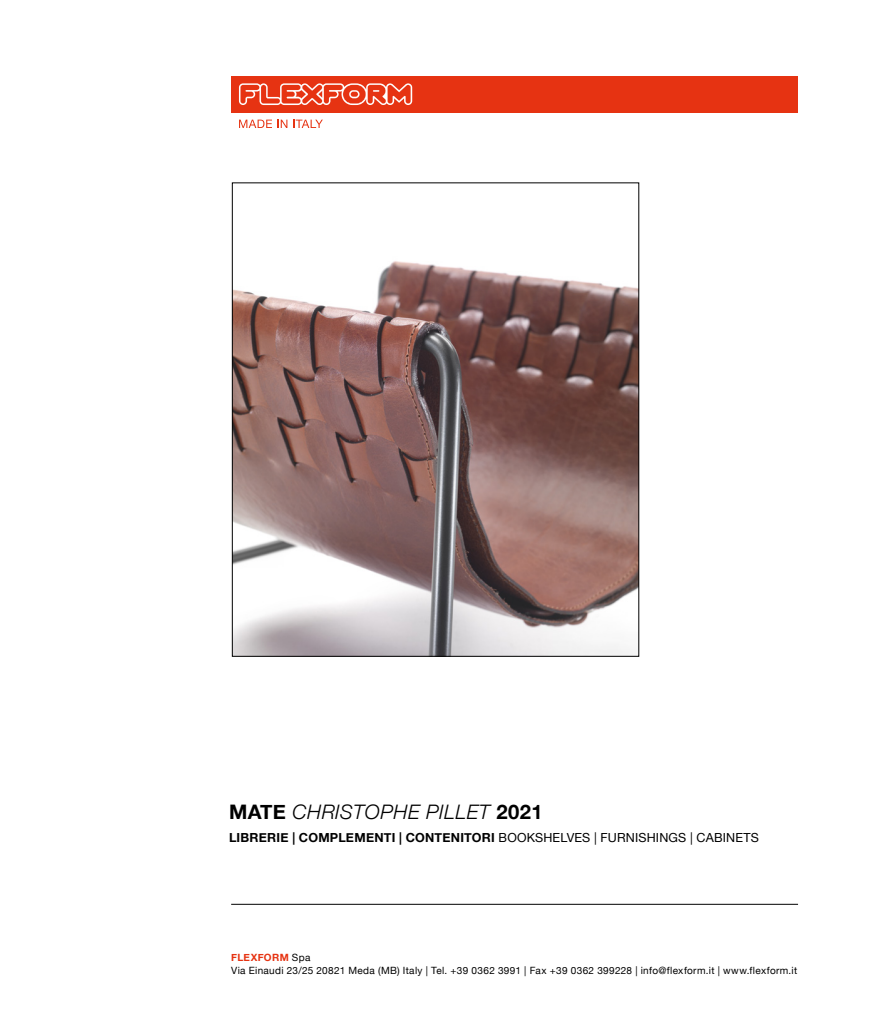
<style>
.page{position:relative;width:869px;height:1010px;background:#fff}
.page>*{position:absolute;margin:0;border:0;box-sizing:border-box;transform-origin:0 0}
.t1{font:italic 300 20px "Helvetica Neue";letter-spacing:.02em;color:#000}
.t2{font:700 12.5px "Helvetica Neue";letter-spacing:.02em;color:#000}
.t3{font:10px/12.5px "Helvetica Neue";letter-spacing:.035em;color:#000}
.s1{font-weight:700;font-style:normal}
.s2{font-weight:400}
.s3{font-weight:700;color:#e63312}
</style>
<div class="page">
<div style="left:231px;top:76px;width:566px;height:36px;background:#e63312"></div>
<svg style="left:239px;top:83px;width:173px;height:22px"></svg>
<svg style="left:239px;top:120px;width:48px;height:8px"></svg>
<svg style="left:293px;top:120px;width:30px;height:8px"></svg>
<hr style="left:231px;top:904px;width:566px;height:1px;background:#000">
<img style="left:234px;top:261px;width:402px;height:393px">
<h1 class="t1" style="left:229px;top:796px;width:315px"><span class="s1">MATE</span> CHRISTOPHE PILLET <span class="s1">2021</span></h1>
<p class="t2" style="left:229px;top:828px;width:531px">LIBRERIE | COMPLEMENTI | CONTENITORI <span class="s2">BOOKSHELVES | FURNISHINGS | CABINETS</span></p>
<p class="t3" style="left:231px;top:952px;width:567px"><span class="s3">FLEXFORM</span> Spa<br>Via Einaudi 23/25 20821 Meda (MB) Italy | Tel. +39 0362 3991 | Fax +39 0362 399228 | info@flexform.it | www.flexform.it</p>
</div>
